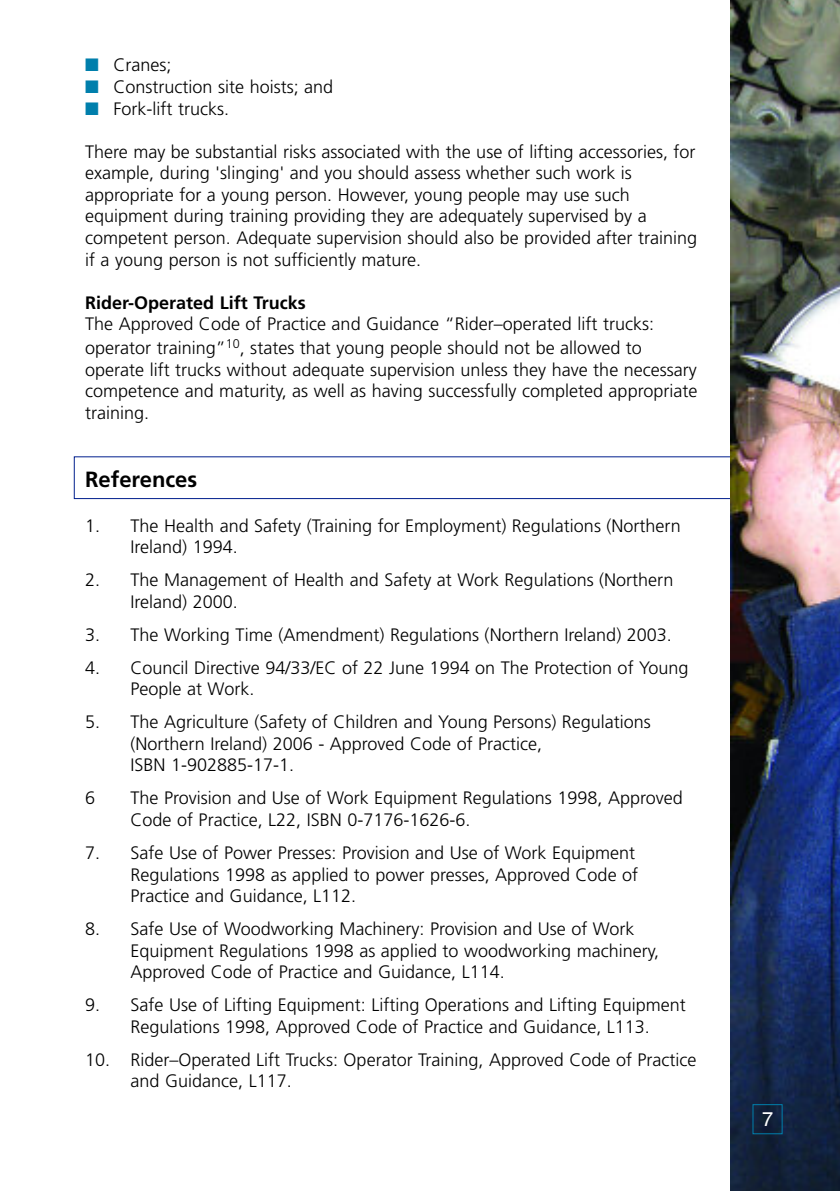
<style>
.page{position:relative;width:840px;height:1191px;background:#fff}
.page>*{position:absolute;margin:0;border:0;box-sizing:border-box;transform-origin:0 0}
.t1{font:700 22px "Frutiger";color:#000}
.t2{font:20px "Helvetica";color:#fff}
.t3{font:300 18px/21.6px "Frutiger";color:#000}
.t4{font:700 18px "Frutiger";color:#000}
.s1{color:#007fac}
</style>
<div class="page">
<div style="left:74px;top:456px;width:737px;height:43px;border:1px solid #001f8d"></div>
<img style="left:730px;top:0;width:109px;height:1191px">
<div style="left:752px;top:1104px;width:30px;height:30px;border:1px solid #007fac"></div>
<p class="t3" style="left:85px;top:55px;width:88px"><span class="s1">■</span> Cranes;</p>
<p class="t3" style="left:85px;top:77px;width:249px"><span class="s1">■</span> Construction site hoists; and</p>
<p class="t3" style="left:85px;top:99px;width:145px"><span class="s1">■</span> Fork-lift trucks.</p>
<p class="t3" style="left:85px;top:142px;width:613px">There may be substantial risks associated with the use of lifting accessories, for example, during 'slinging' and you should assess whether such work is appropriate for a young person. However, young people may use such equipment during training providing they are adequately supervised by a competent person. Adequate supervision should also be provided after training if a young person is not sufficiently mature.</p>
<h5 class="t4" style="left:85px;top:295px;width:222px">Rider-Operated Lift Trucks</h5>
<p class="t3" style="left:85px;top:314px;width:570px;line-height:23.6px">The Approved Code of Practice and Guidance “Rider–operated lift trucks: operator training”<sup>10</sup>, states that young people should not be allowed to</p>
<p class="t3" style="left:85px;top:360px;width:613px;text-align:justify">operate lift trucks without adequate supervision unless they have the necessary competence and maturity, as well as having successfully completed appropriate training.</p>
<h4 class="t1" style="left:85px;top:470px;width:114px">References</h4>
<p class="t3" style="left:130px;top:516px;width:551px;text-indent:-45px">1. The Health and Safety (Training for Employment) Regulations (Northern<br>Ireland) 1994.</p>
<p class="t3" style="left:130px;top:570px;width:544px;text-indent:-45px">2. The Management of Health and Safety at Work Regulations (Northern<br>Ireland) 2000.</p>
<p class="t3" style="left:85px;top:625px;width:588px">3. The Working Time (Amendment) Regulations (Northern Ireland) 2003.</p>
<p class="t3" style="left:130px;top:658px;width:559px;text-indent:-45px">4. Council Directive 94/33/EC of 22 June 1994 on The Protection of Young<br>People at Work.</p>
<p class="t3" style="left:130px;top:712px;width:521px;text-indent:-45px">5. The Agriculture (Safety of Children and Young Persons) Regulations (Northern Ireland) 2006 - Approved Code of Practice,<br>ISBN 1-902885-17-1.</p>
<p class="t3" style="left:130px;top:788px;width:553px">The Provision and Use of Work Equipment Regulations 1998, Approved<br>Code of Practice, L22, ISBN 0-7176-1626-6.</p>
<p class="t3" style="left:130px;top:843px;width:509px;text-indent:-45px">7. Safe Use of Power Presses: Provision and Use of Work Equipment<br>Regulations 1998 as applied to power presses, Approved Code of<br>Practice and Guidance, L112.</p>
<p class="t3" style="left:130px;top:919px;width:530px;text-indent:-45px">8. Safe Use of Woodworking Machinery: Provision and Use of Work<br>Equipment Regulations 1998 as applied to woodworking machinery,<br>Approved Code of Practice and Guidance, L114.</p>
<p class="t3" style="left:85px;top:995px;width:601px;text-align:center">9. Safe Use of Lifting Equipment: Lifting Operations and Lifting Equipment<br>Regulations 1998, Approved Code of Practice and Guidance, L113.</p>
<p class="t3" style="left:130px;top:1050px;width:567px;text-indent:-45px">10. Rider–Operated Lift Trucks: Operator Training, Approved Code of Practice and Guidance, L117.</p>
<p class="t3" style="left:85px;top:788px;width:12px">6</p>
<p class="t2" style="left:761px;top:1107px;width:13px">7</p>
</div>
